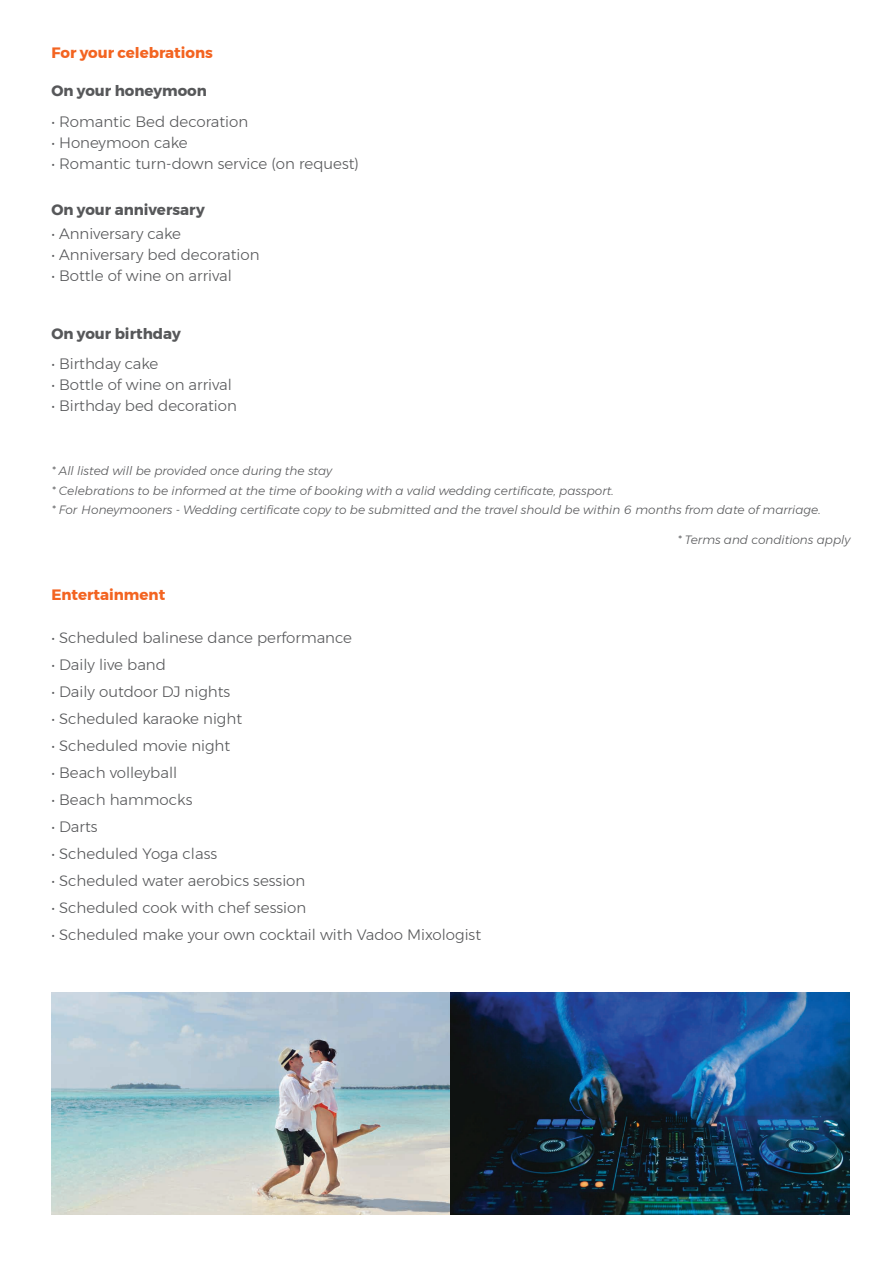
<style>
.page{position:relative;width:893px;height:1263px;background:#fff}
.page>*{position:absolute;margin:0;border:0;box-sizing:border-box;transform-origin:0 0}
.t1{font:300 15px "Montserrat";color:#57585a}
.t2{font:700 15px "Montserrat";color:#57585a}
.t3{font:700 15px "Montserrat";color:#f36421}
.t4{font:italic 300 12px/19.5px "Montserrat";color:#57585a}
</style>
<div class="page">
<img style="left:51px;top:992px;width:799px;height:222px">
<p class="t3" style="left:51px;top:41px;width:163px">For your celebrations</p>
<p class="t2" style="left:51px;top:78px;width:157px">On your honeymoon</p>
<p class="t1" style="left:51px;top:111px;width:198px">• Romantic Bed decoration</p>
<p class="t1" style="left:51px;top:132px;width:138px">• Honeymoon cake</p>
<p class="t1" style="left:51px;top:153px;width:309px">• Romantic turn-down service (on request)</p>
<p class="t2" style="left:51px;top:197px;width:155px">On your anniversary</p>
<p class="t1" style="left:51px;top:222px;width:131px">• Anniversary cake</p>
<p class="t1" style="left:51px;top:243px;width:210px">• Anniversary bed decoration</p>
<p class="t1" style="left:51px;top:264px;width:182px">• Bottle of wine on arrival</p>
<p class="t2" style="left:51px;top:321px;width:131px">On your birthday</p>
<p class="t1" style="left:51px;top:352px;width:109px">• Birthday cake</p>
<p class="t1" style="left:51px;top:373px;width:182px">• Bottle of wine on arrival</p>
<p class="t1" style="left:51px;top:394px;width:187px">• Birthday bed decoration</p>
<p class="t4" style="left:51px;top:461px;width:771px">* All listed will be provided once during the stay<br>* Celebrations to be informed at the time of booking with a valid wedding certificate, passport.<br>* For Honeymooners - Wedding certificate copy to be submitted and the travel should be within 6 months from date of marriage.</p>
<p class="t4" style="left:677px;top:530px;width:174px">* Terms and conditions apply</p>
<p class="t3" style="left:51px;top:582px;width:115px">Entertainment</p>
<p class="t1" style="left:51px;top:627px;width:302px">• Scheduled balinese dance performance</p>
<p class="t1" style="left:51px;top:654px;width:116px">• Daily live band</p>
<p class="t1" style="left:51px;top:681px;width:180px">• Daily outdoor DJ nights</p>
<p class="t1" style="left:51px;top:708px;width:192px">• Scheduled karaoke night</p>
<p class="t1" style="left:51px;top:735px;width:180px">• Scheduled movie night</p>
<p class="t1" style="left:51px;top:762px;width:127px">• Beach volleyball</p>
<p class="t1" style="left:51px;top:789px;width:143px">• Beach hammocks</p>
<p class="t1" style="left:51px;top:816px;width:48px">• Darts</p>
<p class="t1" style="left:51px;top:843px;width:167px">• Scheduled Yoga class</p>
<p class="t1" style="left:51px;top:870px;width:255px">• Scheduled water aerobics session</p>
<p class="t1" style="left:51px;top:897px;width:256px">• Scheduled cook with chef session</p>
<p class="t1" style="left:51px;top:924px;width:431px">• Scheduled make your own cocktail with Vadoo Mixologist</p>
</div>
